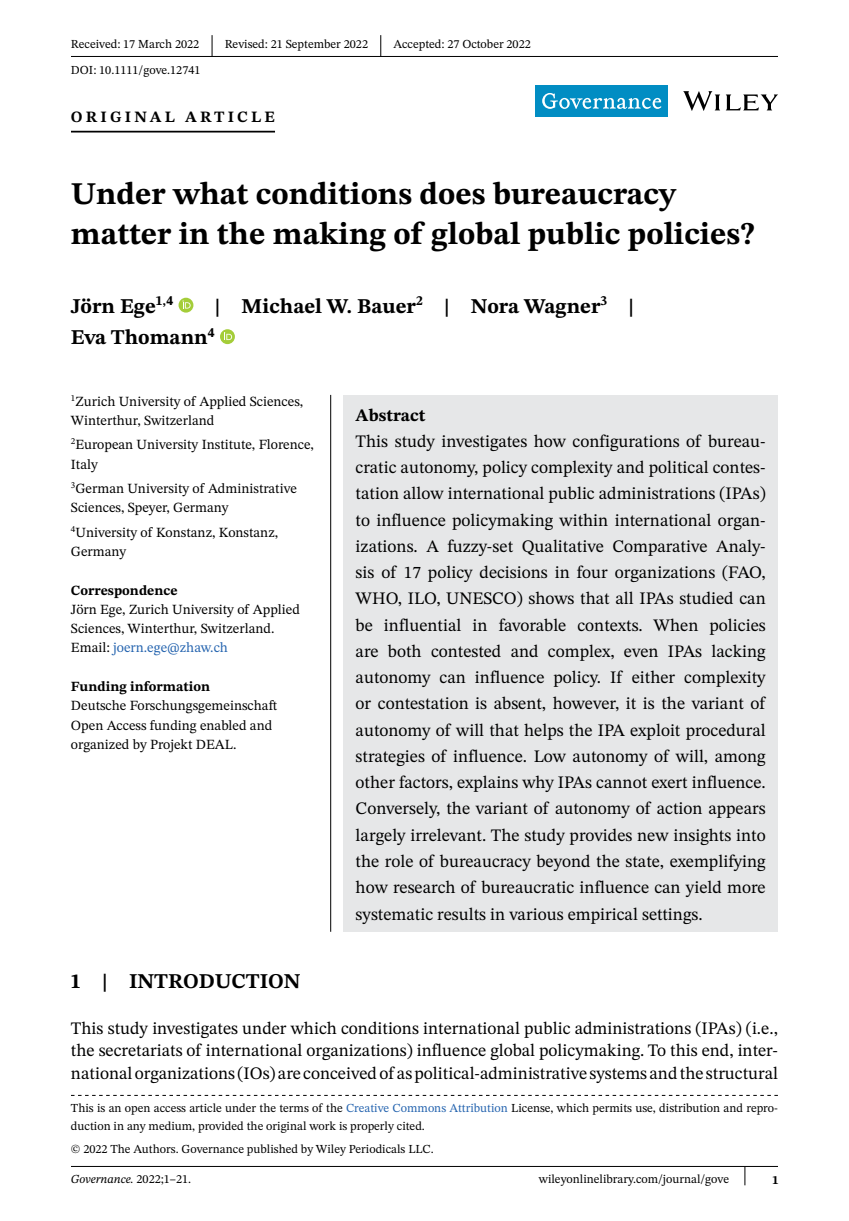
<style>
.page{position:relative;width:849px;height:1221px;background:#fff}
.page>*{position:absolute;margin:0;border:0;box-sizing:border-box;transform-origin:0 0}
.t1{font:700 31.5px/40.2px "STIX Two Text";color:#000}
.t2{font:700 21px/31.5px "STIX Two Text";color:#000}
.t3{font:17.5px/26.2px "STIX Two Text";color:#000;text-align:justify}
.t4{font:700 17.5px "STIX Two Text";color:#000}
.t5{font:700 15.75px "STIX Two Text";letter-spacing:.2em;color:#000}
.t6{font:14px/19.2px "STIX Two Text";color:#000}
.t7{font:700 14px "STIX Two Text";color:#000}
.t8{font:12.25px/17.5px "STIX Two Text";color:#000}
.t9{font:italic 12.25px "STIX Two Text";color:#000}
.t10{font:700 12.25px "STIX Two Text";color:#000}
.s1{color:#2564af}
.s2{font-style:normal}
</style>
<div class="page">
<div style="left:343px;top:395px;width:434px;height:536px;background:#e6e7e8"></div>
<hr style="left:71px;top:56px;width:706px;height:1px;background:#000">
<hr style="left:71px;top:131px;width:204px;height:1px;background:#000">
<svg style="left:178px;top:298px;width:15px;height:14px"></svg>
<svg style="left:182px;top:300px;width:8px;height:8px"></svg>
<div style="left:220px;top:329px;width:15px;height:15px;background:#a4cd39;border-radius:50%"></div>
<svg style="left:224px;top:332px;width:8px;height:8px"></svg>
<svg style="left:211px;top:35px;width:1px;height:21px"></svg>
<svg style="left:380px;top:35px;width:1px;height:21px"></svg>
<hr style="left:71px;top:1165px;width:706px;height:1px;background:#000">
<svg style="left:71px;top:1094px;width:706px;height:1px"></svg>
<div style="left:535px;top:85px;width:133px;height:32px;background:#018dc3"></div>
<svg style="left:542px;top:93px;width:119px;height:16px"></svg>
<svg style="left:683px;top:91px;width:94px;height:20px"></svg>
<svg style="left:744px;top:1166px;width:1px;height:19px"></svg>
<hr style="left:330px;top:395px;width:1px;height:536px;background:#000">
<p class="t8" style="left:71px;top:35px;width:130px">Received: 17 March 2022</p>
<p class="t8" style="left:225px;top:35px;width:145px">Revised: 21 September 2022</p>
<p class="t8" style="left:393px;top:35px;width:139px">Accepted: 27 October 2022</p>
<p class="t8" style="left:71px;top:61px;width:131px">DOI: 10.1111/gove.12741</p>
<p class="t5" style="left:71px;top:105px;width:205px">ORIGINAL ARTICLE</p>
<h1 class="t1" style="left:71px;top:174px;width:685px">Under what conditions does bureaucracy matter in the making of global public policies?</h1>
<p class="t2" style="left:71px;top:290px;width:564px;text-indent:143px">| Michael W. Bauer<sup>2</sup> | Nora Wagner<sup>3</sup> |<br>Eva Thomann<sup>4</sup></p>
<p class="t2" style="left:71px;top:290px;width:104px">Jörn Ege<sup>1,4</sup></p>
<p class="t6" style="left:71px;top:391px;width:234px"><sup>1</sup>Zurich University of Applied Sciences,<br>Winterthur, Switzerland</p>
<p class="t6" style="left:71px;top:435px;width:244px"><sup>2</sup>European University Institute, Florence,<br>Italy</p>
<p class="t6" style="left:71px;top:479px;width:227px"><sup>3</sup>German University of Administrative<br>Sciences, Speyer, Germany</p>
<p class="t6" style="left:71px;top:522px;width:209px"><sup>4</sup>University of Konstanz, Konstanz,<br>Germany</p>
<p class="t7" style="left:71px;top:580px;width:108px">Correspondence</p>
<p class="t6" style="left:71px;top:599px;width:230px">Jörn Ege, Zurich University of Applied<br>Sciences, Winterthur, Switzerland.<br>Email: <span class="s1">joern.ege@zhaw.ch</span></p>
<p class="t7" style="left:71px;top:676px;width:141px">Funding information</p>
<p class="t6" style="left:71px;top:696px;width:208px">Deutsche Forschungsgemeinschaft<br>Open Access funding enabled and organized by Projekt DEAL.</p>
<p class="t4" style="left:355px;top:402px;width:71px">Abstract</p>
<p class="t3" style="left:355px;top:427px;width:411px">This study investigates how configurations of bureau&shy;cratic autonomy, policy complexity and political contes&shy;tation allow international public administrations (IPAs) to influence policymaking within international organ&shy;izations. A fuzzy-set Qualitative Comparative Analy&shy;sis of 17 policy decisions in four organizations (FAO, WHO, ILO, UNESCO) shows that all IPAs studied can be influential in favorable contexts. When policies are both contested and complex, even IPAs lacking autonomy can influence policy. If either complexity or contestation is absent, however, it is the variant of autonomy of will that helps the IPA exploit procedural strategies of influence. Low autonomy of will, among other factors, explains why IPAs cannot exert influence.<br>Conversely, the variant of autonomy of action appears largely irrelevant. The study provides new insights into the role of bureaucracy beyond the state, exemplifying how research of bureaucratic influence can yield more systematic results in various empirical settings.</p>
<p class="t2" style="left:71px;top:965px;width:231px">1 | INTRODUCTION</p>
<p class="t3" style="left:71px;top:1016px;width:708px;line-height:22.8px">This study investigates under which conditions international public administrations (IPAs) (i.e., the secretariats of international organizations) influence global policymaking. To this end, inter&shy;national organizations (IOs) are conceived of as political-administrative systems and the structural</p>
<p class="t8" style="left:71px;top:1099px;width:708px">This is an open access article under the terms of the <span class="s1">Creative Commons Attribution</span> License, which permits use, distribution and repro&shy;duction in any medium, provided the original work is properly cited.</p>
<p class="t8" style="left:71px;top:1139px;width:364px">© 2022 The Authors. Governance published by Wiley Periodicals LLC.</p>
<p class="t9" style="left:71px;top:1169px;width:122px">Governance. <span class="s2">2022;1–21.</span></p>
<p class="t8" style="left:538px;top:1169px;width:192px">wileyonlinelibrary.com/journal/gove</p>
<p class="t10" style="left:772px;top:1170px;width:8px">1</p>
</div>
